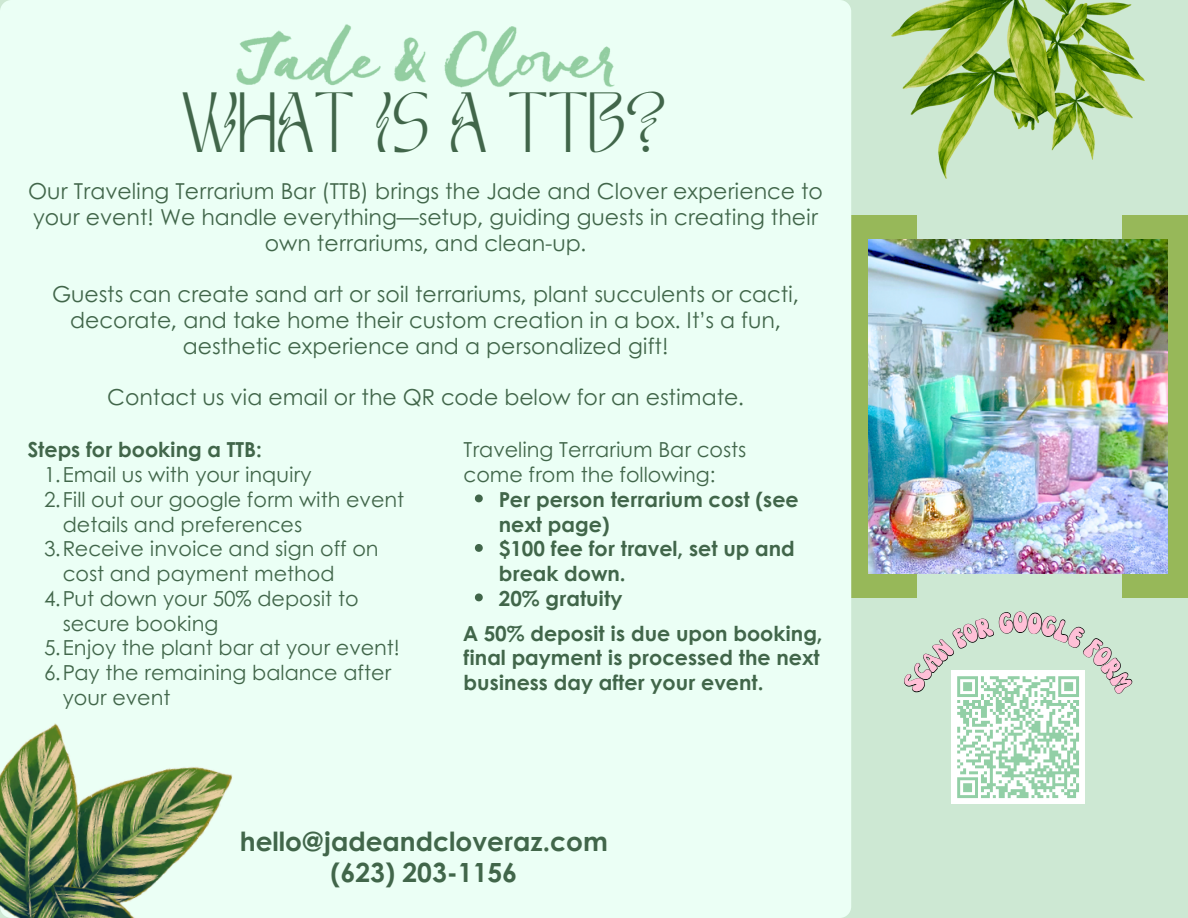
<style>
.page{position:relative;width:1188px;height:918px;background:#cde8d3}
.page>*{position:absolute;margin:0;border:0;box-sizing:border-box;transform-origin:0 0}
.t1{font:41.25px "TANGRANDEUR";color:#41664a}
.t2{font:700 26.4px/31.5px "Century Gothic";color:#41664a;text-align:center}
.t3{font:21.9px/25.7px "Century Gothic";color:#41664a;text-align:center}
.t4{font:20.7px/24.8px "Century Gothic";color:#41664a}
.t5{font:700 20.7px/24.8px "Century Gothic";color:#41664a}
</style>
<div class="page">
<div style="left:851px;top:215px;width:66px;height:383px;background:#97b859"></div>
<div style="left:0;top:0;width:851px;height:918px;background:#ebfff5;border-radius:12px"></div>
<img style="left:236px;top:24px;width:379px;height:64px">
<div style="left:1122px;top:215px;width:66px;height:383px;background:#97b859"></div>
<img style="left:868px;top:239px;width:300px;height:334px">
<div style="left:951px;top:670px;width:134px;height:134px;background:#fff"></div>
<img style="left:0;top:723px;width:233px;height:195px">
<img style="left:892px;top:0;width:253px;height:179px">
<svg style="left:475px;top:494px;width:8px;height:8px"></svg>
<svg style="left:475px;top:544px;width:8px;height:8px"></svg>
<svg style="left:475px;top:593px;width:8px;height:8px"></svg>
<svg style="left:904px;top:611px;width:229px;height:187px"></svg>
<p class="t1" style="left:181px;top:114px;width:486px">WHAT IS A TTB?</p>
<h3 class="t3" style="left:28px;top:177px;width:796px">Our Traveling Terrarium Bar (TTB) brings the Jade and Clover experience to your event! We handle everything—setup, guiding guests in creating their own terrariums, and clean-up.</h3>
<p class="t3" style="left:52px;top:280px;width:749px">Guests can create sand art or soil terrariums, plant succulents or cacti, decorate, and take home their custom creation in a box. It’s a fun, aesthetic experience and a personalized gift!</p>
<p class="t3" style="left:107px;top:383px;width:638px">Contact us via email or the QR code below for an estimate.</p>
<p class="t5" style="left:28px;top:437px;width:236px">Steps for booking a TTB:</p>
<p class="t4" style="left:44px;top:461px;width:269px">1.Email us with your inquiry</p>
<p class="t4" style="left:44px;top:486px;width:362px">2.Fill out our google form with event</p>
<p class="t4" style="left:63px;top:511px;width:241px">details and preferences</p>
<p class="t4" style="left:44px;top:536px;width:336px">3.Receive invoice and sign off on</p>
<p class="t4" style="left:63px;top:560px;width:273px">cost and payment method</p>
<p class="t4" style="left:44px;top:585px;width:316px">4.Put down your 50% deposit to</p>
<p class="t4" style="left:63px;top:610px;width:157px">secure booking</p>
<p class="t4" style="left:44px;top:635px;width:358px">5.Enjoy the plant bar at your event!</p>
<p class="t4" style="left:44px;top:659px;width:349px">6.Pay the remaining balance after</p>
<p class="t4" style="left:63px;top:684px;width:109px">your event</p>
<p class="t4" style="left:464px;top:437px;width:284px">Traveling Terrarium Bar costs come from the following:</p>
<p class="t5" style="left:499px;top:486px;width:301px">Per person terrarium cost (see next page)<br>$100 fee for travel, set up and break down.<br>20% gratuity</p>
<p class="t5" style="left:464px;top:620px;width:361px">A 50% deposit is due upon booking, final payment is processed the next business day after your event.</p>
<p class="t2" style="left:240px;top:824px;width:370px">hello@jadeandcloveraz.com (623) 203-1156</p>
</div>
